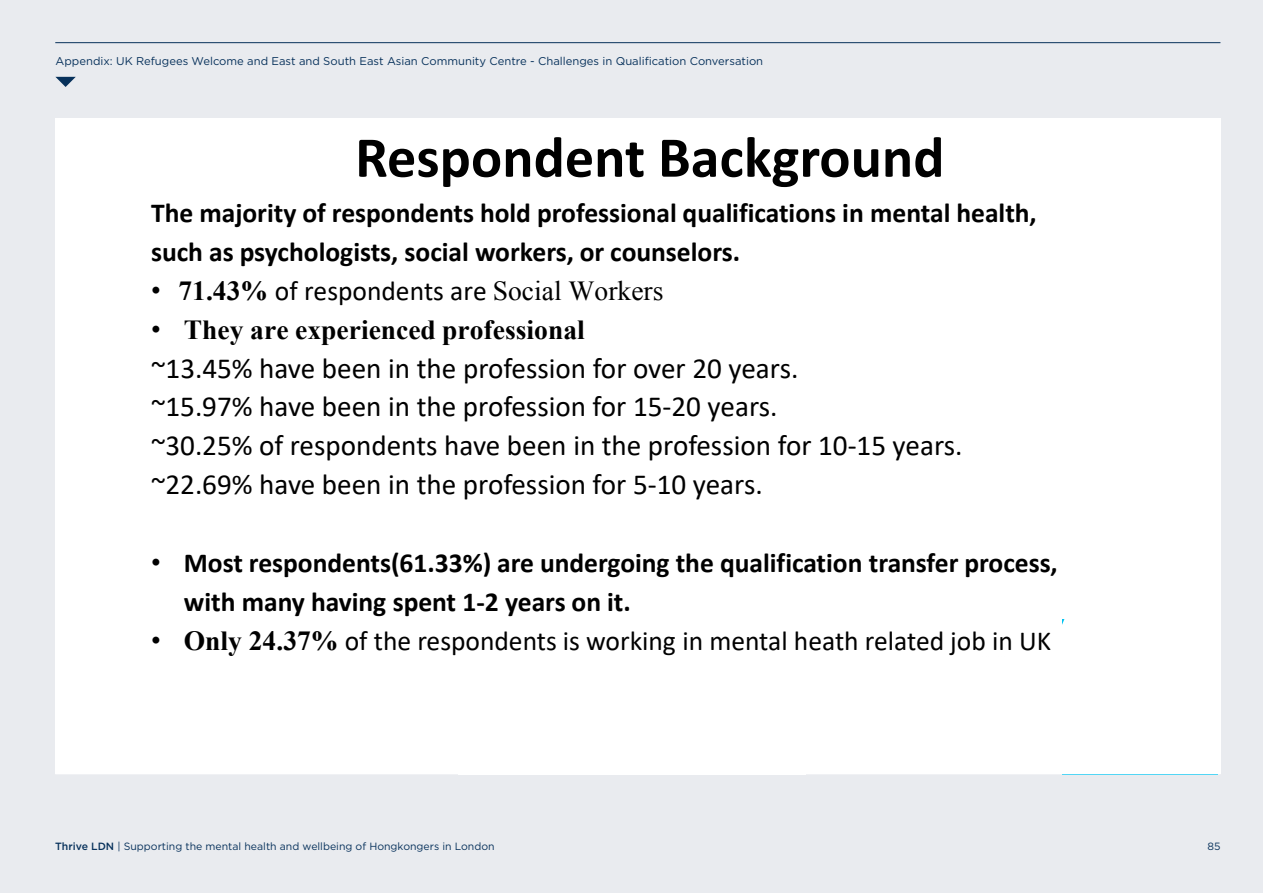
<style>
.page{position:relative;width:1263px;height:893px;background:#e9ebef}
.page>*{position:absolute;margin:0;border:0;box-sizing:border-box;transform-origin:0 0}
.t1{font:700 58.35px "Calibri";color:#000}
.t2{font:29.1px/38.8px "Calibri";color:#000}
.t3{font:700 27.6px/38.8px "Calibri";color:#000}
.t4{font:27.6px "Calibri";color:#000}
.t5{font:700 27.6px "Times New Roman";color:#000}
.t6{font:11.25px "Gotham";color:#07315b}
.t7{font:10.5px "Gotham";color:#07315b}
.s1{font-family:"Arial"}
.s2{font-family:"Times New Roman";font-weight:700}
.s3{font-family:"Times New Roman"}
.s4{font-family:"Arial";font-weight:400}
.s5{font-weight:500}
</style>
<div class="page">
<svg style="left:55px;top:77px;width:21px;height:10px"></svg>
<hr style="left:55px;top:42px;width:1165px;height:1px;background:#07315b">
<div style="left:55px;top:119px;width:1165px;height:655px;background:#fff"></div>
<p class="t6" style="left:56px;top:54px;width:709px">Appendix: UK Refugees Welcome and East and South East Asian Community Centre - Challenges in Qualification Conversation</p>
<h1 class="t1" style="left:355px;top:116px;width:591px">Respondent Background</h1>
<p class="t3" style="left:151px;top:193px;width:887px">The majority of respondents hold professional qualifications in mental health, such as psychologists, social workers, or counselors.</p>
<p class="t4" style="left:151px;top:271px;width:514px"><span class="s1">•</span> <span class="s2">71.43%</span> of respondents are <span class="s3">Social Workers</span></p>
<p class="t5" style="left:151px;top:310px;width:435px"><span class="s4">•</span> They are experienced professional</p>
<p class="t2" style="left:151px;top:348px;width:813px">~13.45% have been in the profession for over 20 years.<br>~15.97% have been in the profession for 15-20 years.<br>~30.25% of respondents have been in the profession for 10-15 years. ~22.69% have been in the profession for 5-10 years.</p>
<p class="t3" style="left:184px;top:543px;width:875px;text-indent:-33px"><span class="s4">•</span> Most respondents(61.33%) are undergoing the qualification transfer process, with many having spent 1-2 years on it.</p>
<p class="t4" style="left:151px;top:621px;width:901px"><span class="s1">•</span> <span class="s2">Only 24.37%</span> of the respondents is working in mental heath related job in UK</p>
<p class="t7" style="left:55px;top:840px;width:441px"><span class="s5">Thrive LDN</span> | Supporting the mental health and wellbeing of Hongkongers in London</p>
<p class="t7" style="left:1207px;top:840px;width:15px">85</p>
</div>
